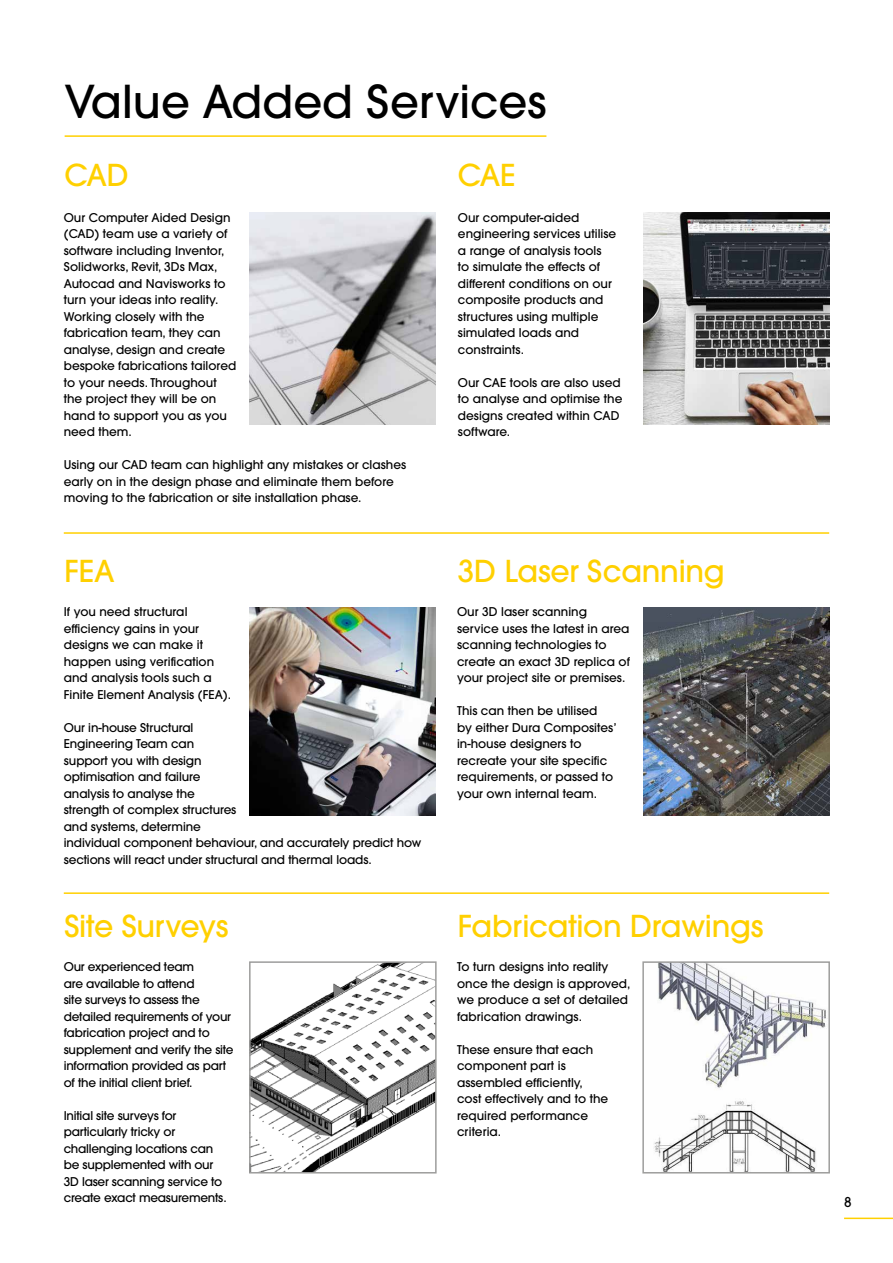
<style>
.page{position:relative;width:893px;height:1263px;background:#fff}
.page>*{position:absolute;margin:0;border:0;box-sizing:border-box;transform-origin:0 0}
.t1{font:500 45px "ITC Avant Garde Pro";color:#000}
.t2{font:500 30px "ITC Avant Garde Pro";letter-spacing:-.01em;color:#ffd000}
.t3{font:500 13.5px "ITC Avant Garde Pro";color:#000}
.t4{font:500 12px/16.5px "ITC Avant Garde Pro";color:#000}
.t5{font:500 12px/16.5px "ITC Avant Garde Pro";letter-spacing:-.02em;color:#000}
</style>
<div class="page">
<hr style="left:844px;top:1217px;width:49px;height:2px;background:#ffd000">
<hr style="left:65px;top:135px;width:481px;height:2px;background:#ffd000">
<img style="left:250px;top:213px;width:186px;height:212px">
<img style="left:250px;top:607px;width:185px;height:208px">
<img style="left:252px;top:964px;width:182px;height:206px">
<div style="left:249px;top:961px;width:188px;height:212px;border:2px solid #9d9d9c"></div>
<img style="left:643px;top:213px;width:186px;height:212px">
<img style="left:643px;top:607px;width:186px;height:208px">
<img style="left:654px;top:964px;width:172px;height:206px">
<div style="left:642px;top:961px;width:188px;height:212px;border:2px solid #9d9d9c"></div>
<hr style="left:64px;top:532px;width:765px;height:2px;background:#ffd000">
<hr style="left:64px;top:892px;width:765px;height:2px;background:#ffd000">
<h1 class="t1" style="left:65px;top:73px;width:483px">Value Added Services</h1>
<h2 class="t2" style="left:65px;top:156px;width:66px">CAD</h2>
<p class="t4" style="left:64px;top:209px;width:174px">Our Computer Aided Design (CAD) team use a variety of software including Inventor,<br>Solidworks, Revit, 3Ds Max,<br>Autocad and Navisworks to turn your ideas into reality.<br>Working closely with the fabrication team, they can analyse, design and create bespoke fabrications tailored to your needs. Throughout the project they will be on hand to support you as you need them.</p>
<p class="t4" style="left:64px;top:456px;width:344px">Using our CAD team can highlight any mistakes or clashes early on in the design phase and eliminate them before moving to the fabrication or site installation phase.</p>
<h2 class="t2" style="left:65px;top:552px;width:51px">FEA</h2>
<p class="t4" style="left:64px;top:603px;width:169px">If you need structural efficiency gains in your designs we can make it happen using verification and analysis tools such a<br>Finite Element Analysis (FEA).</p>
<p class="t4" style="left:64px;top:719px;width:359px">Our in-house Structural<br>Engineering Team can<br>support you with design<br>optimisation and failure<br>analysis to analyse the<br>strength of complex structures<br>and systems, determine<br>individual component behaviour, and accurately predict how sections will react under structural and thermal loads.</p>
<h2 class="t2" style="left:65px;top:907px;width:165px">Site Surveys</h2>
<p class="t5" style="left:64px;top:959px;width:171px">Our experienced team<br>are available to attend<br>site surveys to assess the detailed requirements of your fabrication project and to supplement and verify the site information provided as part of the initial client brief.</p>
<p class="t5" style="left:64px;top:1107px;width:164px">Initial site surveys for particularly tricky or challenging locations can be supplemented with our<br>3D laser scanning service to create exact measurements.</p>
<h2 class="t2" style="left:458px;top:156px;width:59px">CAE</h2>
<p class="t4" style="left:458px;top:209px;width:160px">Our computer-aided engineering services utilise a range of analysis tools<br>to simulate the effects of different conditions on our composite products and structures using multiple simulated loads and constraints.</p>
<p class="t4" style="left:458px;top:374px;width:166px">Our CAE tools are also used to analyse and optimise the designs created within CAD software.</p>
<h2 class="t2" style="left:458px;top:552px;width:268px">3D Laser Scanning</h2>
<p class="t4" style="left:457px;top:603px;width:174px">Our 3D laser scanning service uses the latest in area scanning technologies to create an exact 3D replica of your project site or premises.</p>
<p class="t4" style="left:457px;top:702px;width:161px">This can then be utilised<br>by either Dura Composites’ in-house designers to recreate your site specific requirements, or passed to your own internal team.</p>
<h2 class="t2" style="left:458px;top:907px;width:307px">Fabrication Drawings</h2>
<p class="t4" style="left:457px;top:959px;width:175px">To turn designs into reality once the design is approved, we produce a set of detailed fabrication drawings.</p>
<p class="t4" style="left:457px;top:1041px;width:153px">These ensure that each component part is assembled efficiently, cost effectively and to the required performance criteria.</p>
<p class="t3" style="left:844px;top:1193px;width:9px">8</p>
</div>
